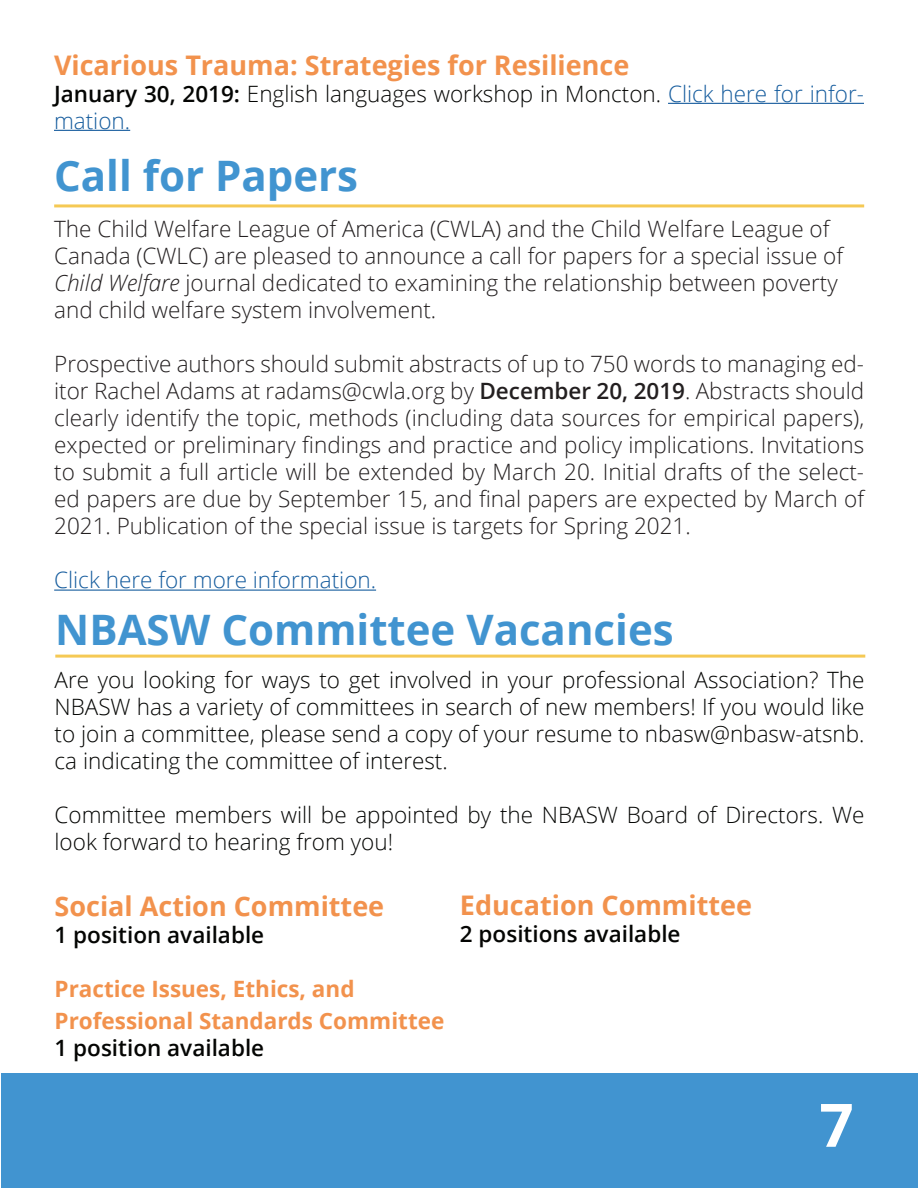
<style>
.page{position:relative;width:918px;height:1188px;background:#fff}
.page>*{position:absolute;margin:0;border:0;box-sizing:border-box;transform-origin:0 0}
.t1{font:700 60px "Open Sans";color:#fff}
.t2{font:700 42px "Open Sans";color:#4194d0}
.t3{font:700 27px "Open Sans";color:#f2924d}
.t4{font:300 22.5px/27px "Open Sans";color:#231f20}
.t5{font:300 22.5px/27px "Open Sans";color:#040503}
.t6{font:600 22.5px "Open Sans";color:#040503}
.t7{font:700 22.5px "Open Sans";color:#f2924d}
.t8{font:300 22.5px "Open Sans";color:#175d9e}
.s1{font-weight:600}
.s2{color:#175d9e}
.s3{font-style:italic}
</style>
<div class="page">
<div style="left:2px;top:1073px;width:916px;height:115px;background:#4194d0"></div>
<hr style="left:54px;top:204px;width:810px;height:3px;background:#f5c954">
<hr style="left:54px;top:590px;width:322px;height:1px;background:#175d9e">
<hr style="left:55px;top:655px;width:810px;height:3px;background:#f5c954">
<hr style="left:668px;top:103px;width:196px;height:1px;background:#175d9e">
<hr style="left:54px;top:130px;width:76px;height:1px;background:#175d9e">
<p class="t3" style="left:54px;top:46px;width:577px">Vicarious Trauma: Strategies for Resilience</p>
<p class="t5" style="left:54px;top:79px;width:812px"><span class="s1">January 30, 2019:</span> English languages workshop in Moncton. <span class="s2">Click here for infor&shy;mation.</span></p>
<p class="t2" style="left:54px;top:146px;width:305px">Call for Papers</p>
<p class="t4" style="left:54px;top:215px;width:791px">The Child Welfare League of America (CWLA) and the Child Welfare League of Canada (CWLC) are pleased to announce a call for papers for a special issue of <span class="s3">Child Welfare</span> journal dedicated to examining the relationship between poverty and child welfare system involvement.</p>
<p class="t4" style="left:54px;top:350px;width:812px;text-align:justify">Prospective authors should submit abstracts of up to 750 words to managing ed&shy;itor Rachel Adams at radams@cwla.org by <span class="s1">December 20, 2019</span>. Abstracts should clearly identify the topic, methods (including data sources for empirical papers), expected or preliminary findings and practice and policy implications. Invitations to submit a full article will be extended by March 20. Initial drafts of the select&shy;ed papers are due by September 15, and final papers are expected by March of 2021. Publication of the special issue is targets for Spring 2021.</p>
<p class="t8" style="left:54px;top:565px;width:323px">Click here for more information.</p>
<p class="t2" style="left:55px;top:600px;width:620px">NBASW Committee Vacancies</p>
<p class="t5" style="left:55px;top:666px;width:812px;text-align:justify">Are you looking for ways to get involved in your professional Association? The NBASW has a variety of committees in search of new members! If you would like to join a committee, please send a copy of your resume to nbasw@nbasw-atsnb. ca indicating the committee of interest.</p>
<p class="t5" style="left:55px;top:801px;width:812px">Committee members will be appointed by the NBASW Board of Directors. We look forward to hearing from you!</p>
<p class="t3" style="left:55px;top:887px;width:331px">Social Action Committee</p>
<p class="t6" style="left:55px;top:919px;width:211px">1 position available</p>
<p class="t7" style="left:55px;top:973px;width:302px">Practice Issues, Ethics, and</p>
<p class="t7" style="left:55px;top:1005px;width:391px">Professional Standards Committee</p>
<p class="t6" style="left:55px;top:1032px;width:211px">1 position available</p>
<p class="t3" style="left:460px;top:886px;width:294px">Education Committee</p>
<p class="t6" style="left:460px;top:918px;width:222px">2 positions available</p>
<p class="t1" style="left:819px;top:1083px;width:36px">7</p>
</div>
